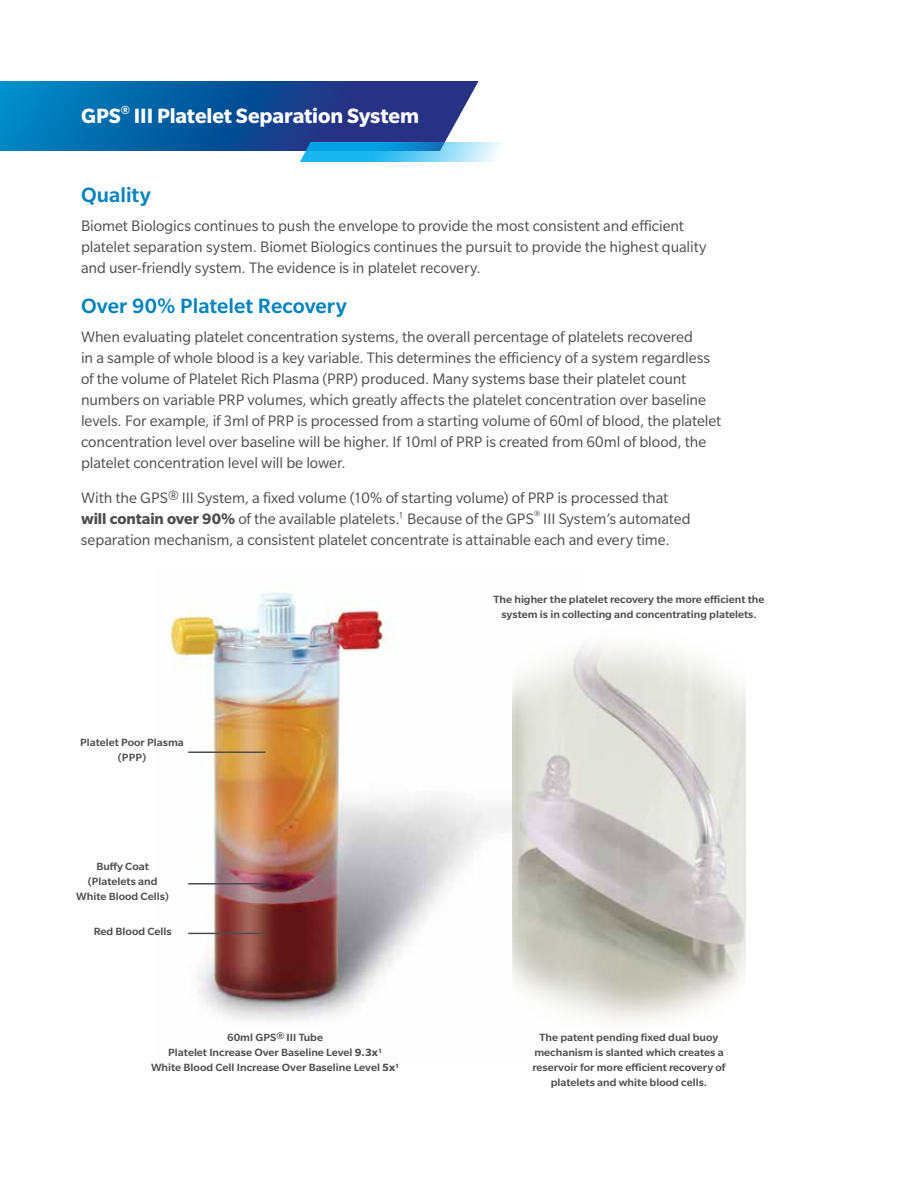
<style>
.page{position:relative;width:918px;height:1188px;background:#fff}
.page>*{position:absolute;margin:0;border:0;box-sizing:border-box;transform-origin:0 0}
.t1{font:700 22.5px "Slate Pro";letter-spacing:-.005em;color:#fff}
.t2{font:500 22.5px "Slate Pro";letter-spacing:.005em;color:#0083bf}
.t3{font:16.5px/21px "Slate Pro";letter-spacing:-.005em;color:#4d4d4f}
.t4{font:500 11.4px/15px "Slate Pro";color:#4d4d4f;text-align:center;scale:1.05 1}
.s1{font-weight:700}
</style>
<div class="page">
<img style="left:170px;top:592px;width:342px;height:429px">
<img style="left:512px;top:645px;width:234px;height:375px">
<hr style="left:188px;top:751px;width:77px;height:2px;background:#4d4d4f">
<hr style="left:188px;top:883px;width:78px;height:2px;background:#4d4d4f">
<hr style="left:188px;top:933px;width:77px;height:1px;background:#4d4d4f">
<svg style="left:0;top:81px;width:501px;height:80px;background:#3474b0"></svg>
<h1 class="t1" style="left:81px;top:104px;width:340px">GPS<sup>®</sup> III Platelet Separation System</h1>
<h1 class="t2" style="left:81px;top:182px;width:71px">Quality</h1>
<p class="t3" style="left:81px;top:215px;width:627px">Biomet Biologics continues to push the envelope to provide the most consistent and efficient platelet separation system. Biomet Biologics continues the pursuit to provide the highest quality and user-friendly system. The evidence is in platelet recovery.</p>
<h1 class="t2" style="left:81px;top:294px;width:268px">Over 90% Platelet Recovery</h1>
<p class="t3" style="left:81px;top:326px;width:642px">When evaluating platelet concentration systems, the overall percentage of platelets recovered<br>in a sample of whole blood is a key variable. This determines the efficiency of a system regardless of the volume of Platelet Rich Plasma (PRP) produced. Many systems base their platelet count numbers on variable PRP volumes, which greatly affects the platelet concentration over baseline levels. For example, if 3ml of PRP is processed from a starting volume of 60ml of blood, the platelet concentration level over baseline will be higher. If 10ml of PRP is created from 60ml of blood, the platelet concentration level will be lower.</p>
<p class="t3" style="left:81px;top:487px;width:611px">With the GPS® III System, a fixed volume (10% of starting volume) of PRP is processed that <span class="s1">will contain over 90%</span> of the available platelets.<sup>1</sup> Because of the GPS<sup>®</sup> III System’s automated separation mechanism, a consistent platelet concentrate is attainable each and every time.</p>
<p class="t4" style="left:80px;top:735px;width:100px">Platelet Poor Plasma (PPP)</p>
<p class="t4" style="left:76px;top:859px;width:90px">Buffy Coat (Platelets and<br>White Blood Cells)</p>
<p class="t4" style="left:94px;top:924px;width:76px">Red Blood Cells</p>
<p class="t4" style="left:151px;top:1030px;width:238px">60ml GPS® III Tube<br>Platelet Increase Over Baseline Level <span class="s1">9.3x</span><sup>1<br></sup>White Blood Cell Increase Over Baseline Level <span class="s1">5x</span><sup>1</sup></p>
<p class="t4" style="left:493px;top:591px;width:260px">The higher the platelet recovery the more efficient the system is in collecting and concentrating platelets.</p>
<p class="t4" style="left:532px;top:1030px;width:185px">The patent pending fixed dual buoy mechanism is slanted which creates a reservoir for more efficient recovery of platelets and white blood cells.</p>
</div>
